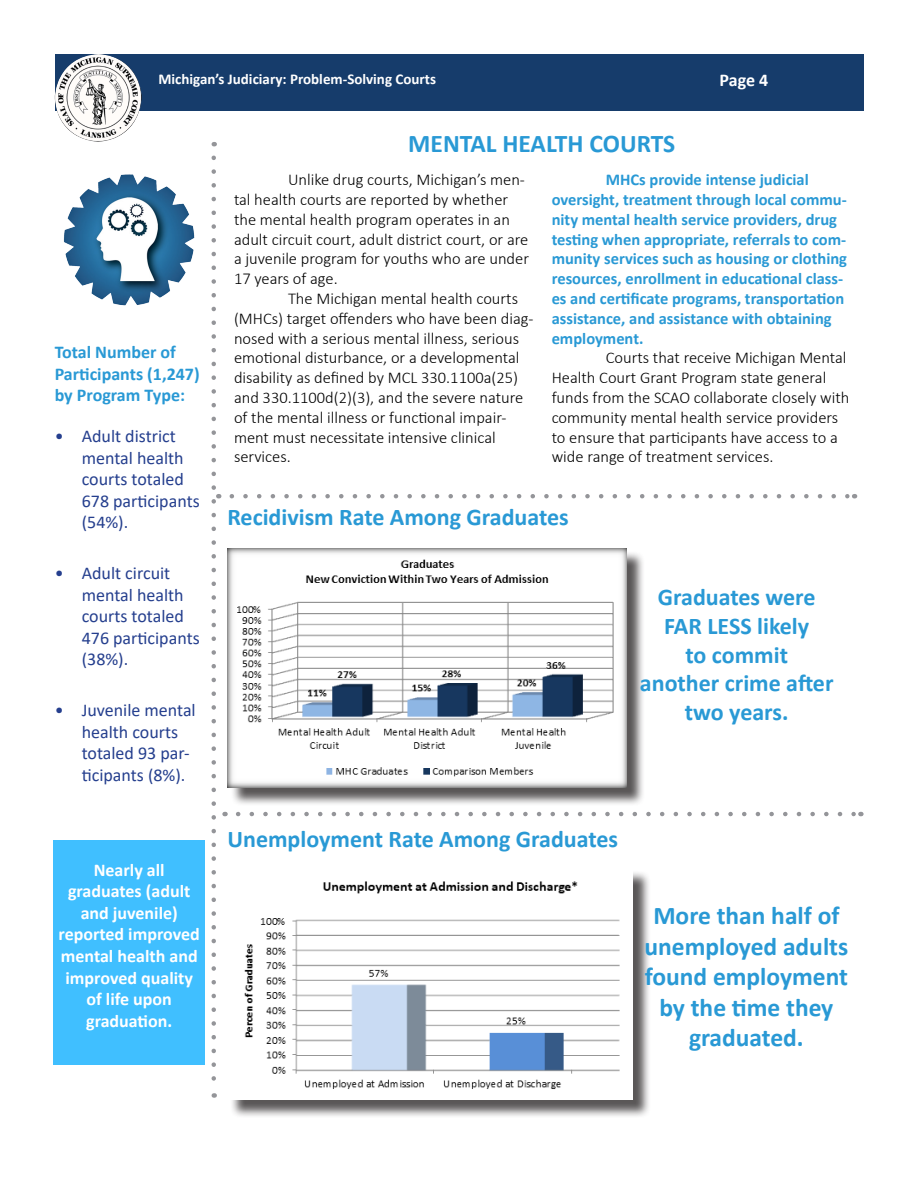
<style>
.page{position:relative;width:918px;height:1188px;background:#fff}
.page>*{position:absolute;margin:0;border:0;box-sizing:border-box;transform-origin:0 0}
.t1{font:700 25.5px/30.6px "Calibri";color:#2999d5;text-align:center}
.t2{font:700 24px/28.8px "Calibri";color:#2999d5;text-align:center}
.t3{font:18px/21.6px "Calibri";color:#253f8e}
.t4{font:700 18px/21.6px "Calibri";color:#fff;text-align:center}
.t5{font:700 18px/21.6px "Calibri";color:#2999d5}
.t6{font:300 16.5px/19.8px "Calibri";color:#000}
.t7{font:700 16.5px/19.8px "Calibri";color:#2999d5}
.t8{font:700 15px "Calibri";color:#fff}
</style>
<div class="page">
<div style="left:55px;top:54px;width:808px;height:56px;background:#163c6b"></div>
<img style="left:55px;top:54px;width:87px;height:88px;border-radius:43px">
<svg style="left:232px;top:494px;width:615px;height:4px"></svg>
<svg style="left:212px;top:158px;width:7px;height:940px"></svg>
<img style="left:63px;top:174px;width:132px;height:132px">
<div style="left:230px;top:870px;width:421px;height:249px;background:#231f20;opacity:.75"></div>
<img style="left:230px;top:870px;width:402px;height:230px">
<svg style="left:238px;top:812px;width:616px;height:4px"></svg>
<div style="left:230px;top:550px;width:415px;height:256px;background:#231f20;opacity:.75"></div>
<img style="left:228px;top:548px;width:398px;height:240px">
<div style="left:54px;top:840px;width:151px;height:225px;background:#40bfff"></div>
<p class="t8" style="left:158px;top:69px;width:279px">Michigan’s Judiciary: Problem-Solving Courts</p>
<p class="t4" style="left:720px;top:69px;width:50px">Page 4</p>
<p class="t5" style="left:55px;top:341px;width:123px">Total Number of</p>
<p class="t5" style="left:55px;top:363px;width:146px">Participants (1,247) by Program Type:</p>
<p class="t3" style="left:82px;top:425px;width:120px;text-indent:-27px">• Adult district mental health courts totaled<br>678 participants (54%).</p>
<p class="t3" style="left:82px;top:562px;width:120px;text-indent:-27px">• Adult circuit mental health courts totaled<br>476 participants (38%).</p>
<p class="t3" style="left:82px;top:699px;width:116px;text-indent:-27px">• Juvenile mental health courts totaled 93 par&shy;ticipants (8%).</p>
<p class="t4" style="left:94px;top:859px;width:72px">Nearly all</p>
<p class="t4" style="left:68px;top:880px;width:124px">graduates (adult and juvenile)</p>
<p class="t4" style="left:59px;top:923px;width:143px;text-align:left">reported improved mental health and improved quality</p>
<p class="t4" style="left:86px;top:988px;width:87px">of life upon</p>
<p class="t4" style="left:86px;top:1010px;width:88px">graduation.</p>
<p class="t1" style="left:408px;top:128px;width:269px">MENTAL HEALTH COURTS</p>
<p class="t6" style="left:234px;top:170px;width:297px;text-indent:54px">Unlike drug courts, Michigan’s men&shy;tal health courts are reported by whether the mental health program operates in an adult circuit court, adult district court, or are a juvenile program for youths who are under 17 years of age.</p>
<p class="t6" style="left:234px;top:288px;width:301px;text-indent:54px">The Michigan mental health courts (MHCs) target offenders who have been diag&shy;nosed with a serious mental illness, serious emotional disturbance, or a developmental disability as defined by MCL 330.1100a(25) and 330.1100d(2)(3), and the severe nature of the mental illness or functional impair&shy;ment must necessitate intensive clinical services.</p>
<p class="t7" style="left:552px;top:170px;width:297px;text-indent:54px">MHCs provide intense judicial oversight, treatment through local commu&shy;nity mental health service providers, drug testing when appropriate, referrals to com&shy;munity services such as housing or clothing resources, enrollment in educational class&shy;es and certificate programs, transportation assistance, and assistance with obtaining employment.</p>
<p class="t6" style="left:552px;top:348px;width:299px;text-indent:54px">Courts that receive Michigan Mental Health Court Grant Program state general funds from the SCAO collaborate closely with community mental health service providers to ensure that participants have access to a wide range of treatment services.</p>
<p class="t2" style="left:227px;top:503px;width:343px">Recidivism Rate Among Graduates</p>
<p class="t2" style="left:658px;top:582px;width:159px">Graduates were</p>
<p class="t2" style="left:664px;top:611px;width:146px">FAR LESS likely</p>
<p class="t2" style="left:686px;top:640px;width:104px">to commit</p>
<p class="t2" style="left:640px;top:669px;width:195px">another crime after two years.</p>
<p class="t2" style="left:227px;top:824px;width:392px">Unemployment Rate Among Graduates</p>
<p class="t1" style="left:645px;top:900px;width:205px">More than half of unemployed adults found employment by the time they graduated.</p>
</div>
